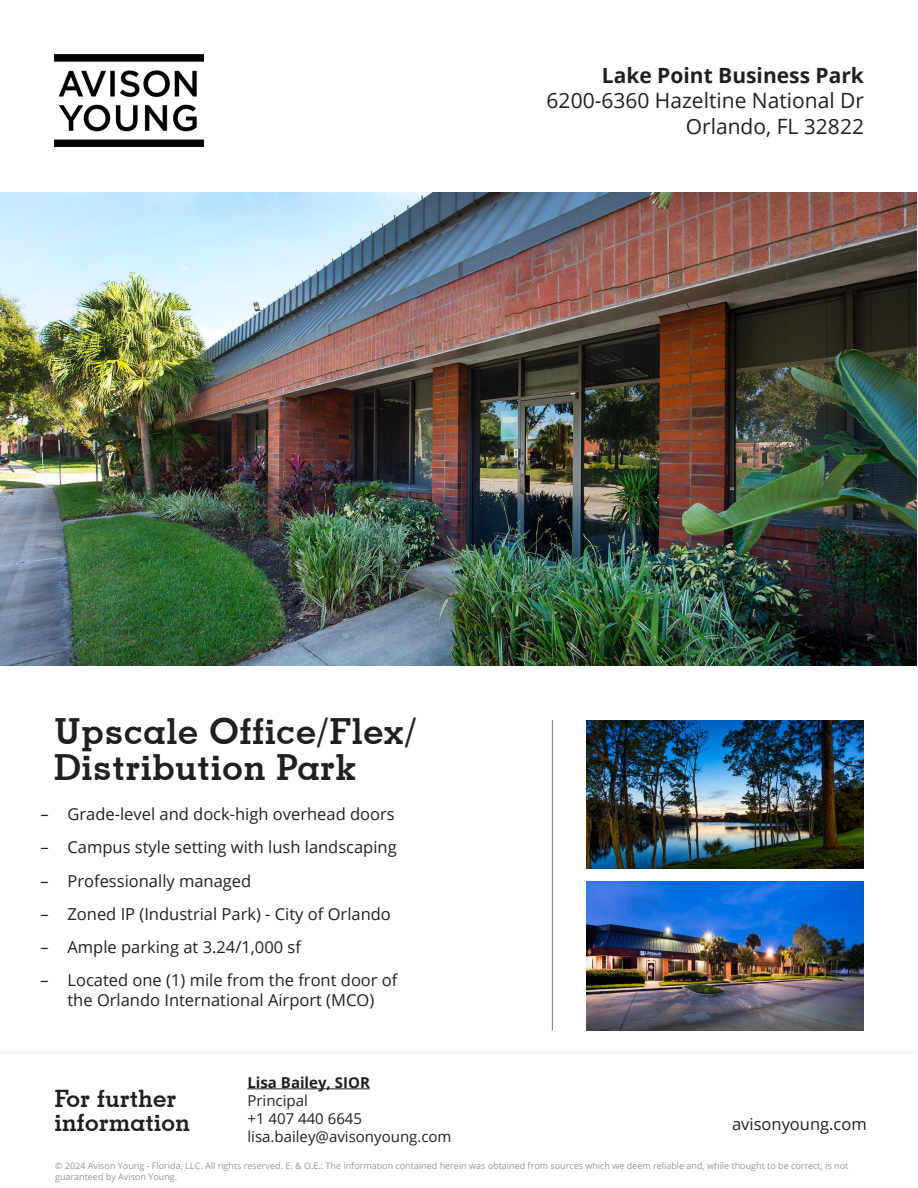
<style>
.page{position:relative;width:918px;height:1188px;background:#fff}
.page>*{position:absolute;margin:0;border:0;box-sizing:border-box;transform-origin:0 0}
.Major_headline{font:700 36px/36px "Geometric Slab 703 BT";letter-spacing:.025em;color:#231f20}
.t1{font:700 24px/24px "Geometric Slab 703 BT";letter-spacing:.015em;color:#231f20}
.Top_header_pg_1{font:21px "Open Sans";color:#231f20}
.Top_header_pg_1-2{font:700 21px "Open Sans";color:#231f20}
.t2{font:16.5px/19.8px "Open Sans";color:#231f20;text-align:center}
.t3{font:15px/18px "Open Sans";color:#231f20}
.t4{font:700 15px "Open Sans";color:#231f20}
.t5{font:9px/10.8px "Open Sans";color:#939598}
</style>
<div class="page">
<div style="left:0;top:1046px;width:918px;height:142px;background:#f9f9f9"></div>
<div style="left:0;top:1054px;width:918px;height:134px;background:#fff"></div>
<hr style="left:247px;top:1088px;width:123px;height:1px;background:#231f20">
<img style="left:54px;top:55px;width:150px;height:91px">
<hr style="left:552px;top:720px;width:1px;height:310px;background:#7d7370">
<img style="left:586px;top:720px;width:278px;height:149px">
<img style="left:586px;top:882px;width:278px;height:148px">
<img style="left:0;top:192px;width:917px;height:474px">
<p class="Top_header_pg_1-2" style="left:602px;top:61px;width:264px">Lake Point Business Park</p>
<p class="Top_header_pg_1" style="left:547px;top:86px;width:319px">6200-6360 Hazeltine National Dr</p>
<p class="Top_header_pg_1" style="left:686px;top:112px;width:180px">Orlando, FL 32822</p>
<p class="Major_headline" style="left:54px;top:713px;width:364px">Upscale Office/Flex/<br>Distribution Park</p>
<p class="t2" style="left:40px;top:804px;width:356px">– Grade-level and dock-high overhead doors</p>
<p class="t2" style="left:40px;top:837px;width:358px">– Campus style setting with lush landscaping</p>
<p class="t2" style="left:40px;top:870px;width:212px">– Professionally managed</p>
<p class="t2" style="left:40px;top:903px;width:352px">– Zoned IP (Industrial Park) - City of Orlando</p>
<p class="t2" style="left:40px;top:937px;width:262px">– Ample parking at 3.24/1,000 sf</p>
<p class="t2" style="left:40px;top:970px;width:359px">– Located one (1) mile from the front door of the Orlando International Airport (MCO)</p>
<p class="t4" style="left:247px;top:1072px;width:124px">Lisa Bailey, SIOR</p>
<p class="t3" style="left:247px;top:1091px;width:206px">Principal<br>+1 407 440 6645 lisa.bailey@avisonyoung.com</p>
<h2 class="t1" style="left:55px;top:1087px;width:136px">For further information</h2>
<p class="t5" style="left:55px;top:1160px;width:795px">© 2024 Avison Young - Florida, LLC. All rights reserved. E. &amp; O.E.: The information contained herein was obtained from sources which we deem reliable and, while thought to be correct, is not guaranteed by Avison Young.</p>
<p class="t2" style="left:732px;top:1113px;width:136px">avisonyoung.com</p>
</div>
